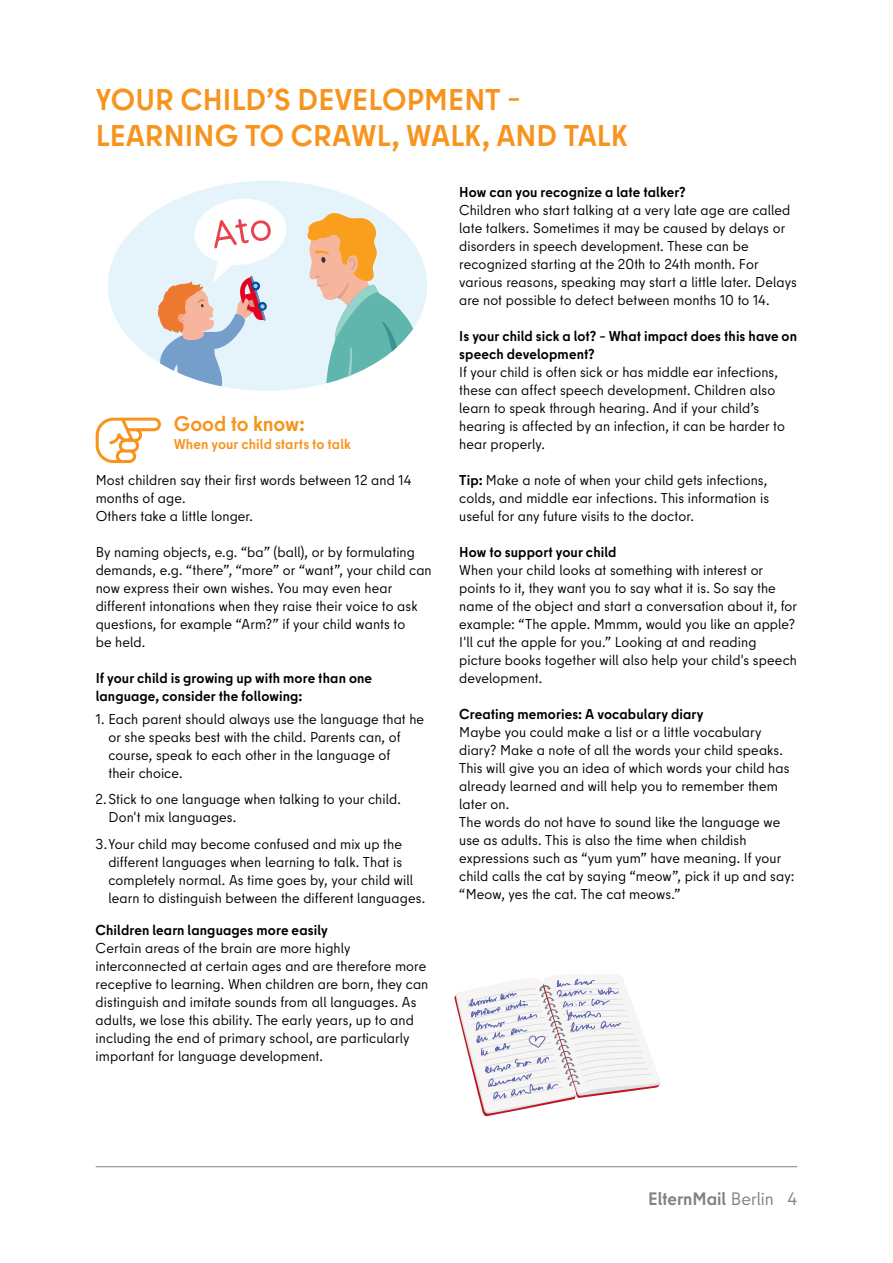
<style>
.page{position:relative;width:893px;height:1263px;background:#fff}
.page>*{position:absolute;margin:0;border:0;box-sizing:border-box;transform-origin:0 0}
.t1{font:700 30px/35.7px "Berlin Type";letter-spacing:.005em;color:#f7941e}
.t2{font:700 21px "Berlin Type";color:#f7941e}
.t3{font:700 18px "Berlin Type";letter-spacing:-.005em;color:#808285}
.t4{font:14.25px/18px "Berlin Type";letter-spacing:.005em;color:#000}
.t5{font:700 14.25px/18px "Berlin Type";letter-spacing:.005em;color:#000}
.t6{font:700 14.25px "Berlin Type";letter-spacing:.005em;color:#f7941e}
.s1{font-weight:700}
.s2{font-weight:400}
</style>
<div class="page">
<hr style="left:96px;top:1166px;width:701px;height:1px;background:#808285">
<svg style="left:96px;top:418px;width:65px;height:45px"></svg>
<div style="left:108px;top:181px;width:319px;height:210px;background:#e5f4fa;border-radius:50%"></div>
<svg style="left:158px;top:196px;width:128px;height:192px"></svg>
<svg style="left:307px;top:213px;width:114px;height:175px"></svg>
<svg style="left:454px;top:974px;width:206px;height:142px"></svg>
<h1 class="t1" style="left:96px;top:82px;width:533px">YOUR CHILD’S DEVELOPMENT –<br>LEARNING TO CRAWL, WALK, AND TALK</h1>
<h2 class="t2" style="left:174px;top:411px;width:133px">Good to know:</h2>
<p class="t6" style="left:174px;top:435px;width:179px">When your child starts to talk</p>
<p class="t4" style="left:96px;top:471px;width:317px">Most children say their first words between 12 and 14 months of age.<br>Others take a little longer.</p>
<p class="t4" style="left:96px;top:543px;width:338px">By naming objects, e.g. “ba” (ball), or by formulating demands, e.g. “there”, “more” or “want”, your child can now express their own wishes. You may even hear different intonations when they raise their voice to ask questions, for example “Arm?” if your child wants to<br>be held.</p>
<p class="t5" style="left:96px;top:669px;width:278px">If your child is growing up with more than one language, consider the following:</p>
<p class="t4" style="left:108px;top:710px;width:317px;text-indent:-13px">1. Each parent should always use the language that he or she speaks best with the child. Parents can, of course, speak to each other in the language of<br>their choice.</p>
<p class="t4" style="left:108px;top:790px;width:294px;text-indent:-13px">2.Stick to one language when talking to your child.<br>Don't mix languages.</p>
<p class="t4" style="left:108px;top:835px;width:318px;text-indent:-13px">3.Your child may become confused and mix up the different languages when learning to talk. That is completely normal. As time goes by, your child will learn to distinguish between the different languages.</p>
<p class="t5" style="left:96px;top:921px;width:234px">Children learn languages more easily</p>
<p class="t4" style="left:96px;top:939px;width:334px">Certain areas of the brain are more highly interconnected at certain ages and are therefore more receptive to learning. When children are born, they can distinguish and imitate sounds from all languages. As adults, we lose this ability. The early years, up to and including the end of primary school, are particularly important for language development.</p>
<p class="t5" style="left:459px;top:183px;width:228px">How can you recognize a late talker?</p>
<p class="t4" style="left:459px;top:201px;width:339px">Children who start talking at a very late age are called late talkers. Sometimes it may be caused by delays or disorders in speech development. These can be recognized starting at the 20th to 24th month. For various reasons, speaking may start a little later. Delays are not possible to detect between months 10 to 14.</p>
<p class="t5" style="left:459px;top:327px;width:339px">Is your child sick a lot? – What impact does this have on speech development?</p>
<p class="t4" style="left:459px;top:363px;width:327px">If your child is often sick or has middle ear infections, these can affect speech development. Children also learn to speak through hearing. And if your child’s hearing is affected by an infection, it can be harder to hear properly.</p>
<p class="t4" style="left:459px;top:471px;width:311px;text-align:justify"><span class="s1">Tip:</span> Make a note of when your child gets infections, colds, and middle ear infections. This information is useful for any future visits to the doctor.</p>
<p class="t5" style="left:459px;top:543px;width:159px">How to support your child</p>
<p class="t4" style="left:459px;top:561px;width:339px">When your child looks at something with interest or points to it, they want you to say what it is. So say the name of the object and start a conversation about it, for example: “The apple. Mmmm, would you like an apple?<br>I'll cut the apple for you.” Looking at and reading picture books together will also help your child's speech development.</p>
<p class="t5" style="left:459px;top:705px;width:246px">Creating memories: A vocabulary diary</p>
<p class="t4" style="left:459px;top:723px;width:337px">Maybe you could make a list or a little vocabulary diary? Make a note of all the words your child speaks.<br>This will give you an idea of which words your child has already learned and will help you to remember them later on.<br>The words do not have to sound like the language we use as adults. This is also the time when childish expressions such as “yum yum” have meaning. If your child calls the cat by saying “meow”, pick it up and say: “Meow, yes the cat. The cat meows.”</p>
<p class="t3" style="left:648px;top:1187px;width:151px">ElternMail <span class="s2">Berlin 4</span></p>
</div>
